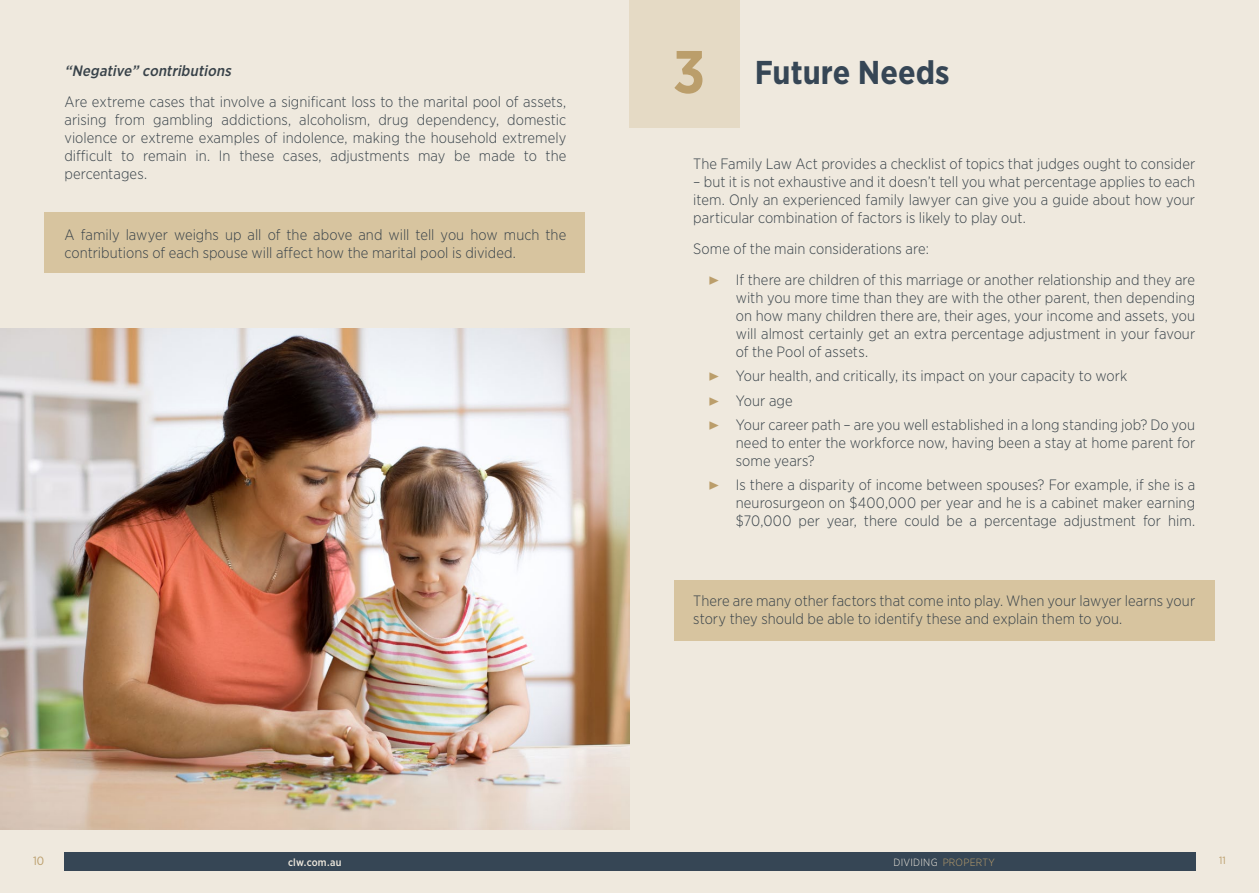
<style>
.page{position:relative;width:1259px;height:893px;background:#efe9de}
.page>*{position:absolute;margin:0;border:0;box-sizing:border-box;transform-origin:0 0}
.t1{font:700 33px "Gotham Narrow";color:#364655}
.t2{font:300 15px/18px "Gotham Narrow";letter-spacing:.005em;color:#384249}
.t3{font:italic 500 15px "Gotham Narrow";color:#384249}
.t4{font:12px "Gotham Narrow";color:#bb9e6b}
.t5{font:300 10.5px "Gotham Narrow";letter-spacing:.025em;color:#efe9de}
.t6{font:500 10.5px "Gotham Narrow";letter-spacing:.015em;color:#efe9de}
.t7{font:10.5px "Gotham Narrow";color:#bb9e6b}
.s1{font-size:60px;color:#bb9e6b}
.s2{font-family:"Acumin Pro";color:#bb9e6b}
.s3{color:#bb9e6b}
</style>
<div class="page">
<div style="left:64px;top:852px;width:1131px;height:19px;background:#364655"></div>
<div style="left:674px;top:580px;width:540px;height:61px;background:#d7c49f"></div>
<div style="left:45px;top:212px;width:540px;height:61px;background:#d7c49f"></div>
<div style="left:629px;top:0;width:111px;height:128px;background:#e5dac5"></div>
<img style="left:0;top:328px;width:629px;height:501px">
<p class="t3" style="left:64px;top:61px;width:171px">“Negative” contributions</p>
<p class="t2" style="left:64px;top:92px;width:503px;text-align:justify">Are extreme cases that involve a significant loss to the marital pool of assets, arising from gambling addictions, alcoholism, drug dependency, domestic violence or extreme examples of indolence, making the household extremely difficult to remain in. In these cases, adjustments may be made to the percentages.</p>
<p class="t2" style="left:64px;top:225px;width:503px">A family lawyer weighs up all of the above and will tell you how much the contributions of each spouse will affect how the marital pool is divided.</p>
<h1 class="t1" style="left:673px;top:51px;width:278px"><span class="s1">3</span> Future Needs</h1>
<p class="t2" style="left:693px;top:155px;width:503px">The Family Law Act provides a checklist of topics that judges ought to consider</p>
<p class="t2" style="left:693px;top:173px;width:503px;text-align:justify">– but it is not exhaustive and it doesn’t tell you what percentage applies to each item. Only an experienced family lawyer can give you a guide about how your particular combination of factors is likely to play out.</p>
<p class="t2" style="left:709px;top:233px;width:488px;line-height:30.8px;text-indent:-16px">Some of the main considerations are:<br><span class="s2">▶</span> If there are children of this marriage or another relationship and they are</p>
<p class="t2" style="left:736px;top:288px;width:461px;text-align:justify">with you more time than they are with the other parent, then depending on how many children there are, their ages, your income and assets, you will almost certainly get an extra percentage adjustment in your favour of the Pool of assets.</p>
<p class="t2" style="left:709px;top:363px;width:488px;line-height:24.3px"><span class="s2">▶</span> Your health, and critically, its impact on your capacity to work<br><span class="s2">▶</span> Your age<br><span class="s2">▶</span> Your career path – are you well established in a long standing job? Do you</p>
<p class="t2" style="left:736px;top:433px;width:461px">need to enter the workforce now, having been a stay at home parent for some years?</p>
<p class="t2" style="left:736px;top:476px;width:461px;text-align:justify;text-indent:-27px"><span class="s2">▶</span> Is there a disparity of income between spouses? For example, if she is a neurosurgeon on $400,000 per year and he is a cabinet maker earning $70,000 per year, there could be a percentage adjustment for him.</p>
<p class="t2" style="left:693px;top:591px;width:503px">There are many other factors that come into play. When your lawyer learns your story they should be able to identify these and explain them to you.</p>
<p class="t4" style="left:33px;top:853px;width:13px">10</p>
<p class="t6" style="left:288px;top:855px;width:55px">clw.com.au</p>
<p class="t5" style="left:893px;top:855px;width:103px">DIVIDING <span class="s3">PROPERTY</span></p>
<p class="t7" style="left:1219px;top:854px;width:8px">11</p>
</div>
